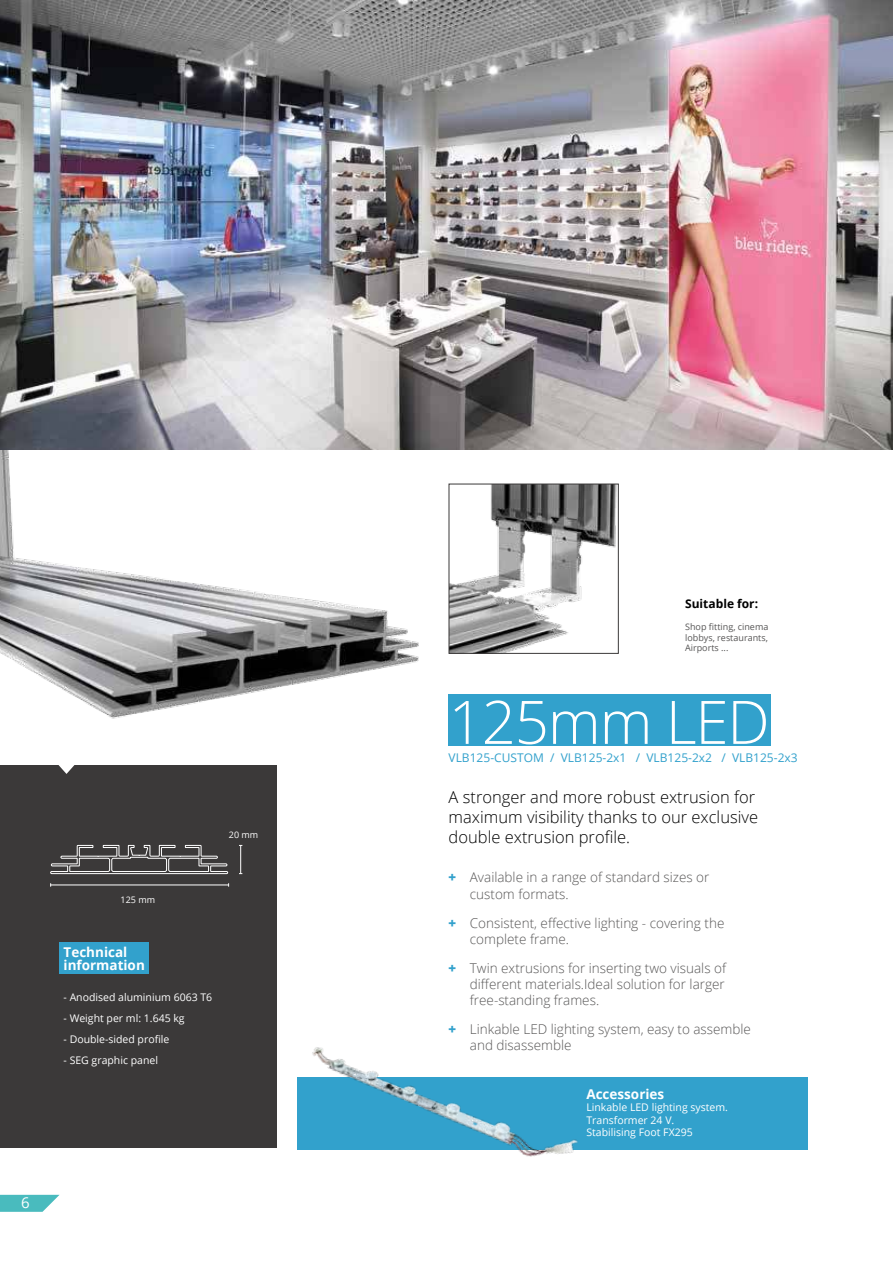
<style>
.page{position:relative;width:893px;height:1263px;background:#fff}
.page>*{position:absolute;margin:0;border:0;box-sizing:border-box;transform-origin:0 0}
.t1{font:300 60px "Open Sans";letter-spacing:-.02em;color:#fff}
.t2{font:300 16.5px/19.8px "Open Sans";color:#000}
.t3{font:15px "Open Sans";color:#fff}
.t4{font:300 13.5px/16.2px "Open Sans";color:#575656}
.t5{font:700 13.5px/13.5px "Open Sans";color:#fff}
.t6{font:12px "Open Sans";color:#32a1cc}
.t7{font:700 12px "Open Sans";color:#000}
.t8{font:10.5px/12.6px "Open Sans";color:#fff}
.t9{font:9px/10.8px "Open Sans";color:#575656;text-align:justify}
.t10{font:9px "Open Sans";color:#fff}
.s1{font-weight:800;color:#32a1cc}
</style>
<div class="page">
<svg style="left:0;top:1195px;width:60px;height:17px"></svg>
<img style="left:0;top:450px;width:419px;height:269px">
<div style="left:298px;top:1077px;width:510px;height:72px;background:#32a1cc"></div>
<div style="left:0;top:765px;width:276px;height:383px;background:#3b3939"></div>
<svg style="left:58px;top:765px;width:17px;height:9px"></svg>
<img style="left:0;top:0;width:893px;height:450px">
<img style="left:451px;top:486px;width:166px;height:166px">
<div style="left:449px;top:484px;width:170px;height:170px;border:1px solid #3b3939"></div>
<div style="left:449px;top:694px;width:322px;height:51px;background:#32a1cc"></div>
<img style="left:297px;top:1047px;width:293px;height:110px">
<div style="left:59px;top:942px;width:90px;height:32px;background:#32a1cc"></div>
<hr style="left:51px;top:884px;width:178px;height:1px;background:#fff">
<svg style="left:239px;top:845px;width:3px;height:29px"></svg>
<svg style="left:50px;top:845px;width:179px;height:30px"></svg>
<p class="t10" style="left:229px;top:831px;width:31px">20 mm</p>
<p class="t10" style="left:121px;top:896px;width:36px">125 mm</p>
<p class="t5" style="left:64px;top:945px;width:83px">Technical information</p>
<p class="t8" style="left:64px;top:992px;width:150px">- Anodised aluminium 6063 T6</p>
<p class="t8" style="left:64px;top:1013px;width:123px">- Weight per ml: 1.645 kg</p>
<p class="t8" style="left:64px;top:1032px;width:107px">- Double-sided profile</p>
<p class="t8" style="left:64px;top:1055px;width:96px">- SEG graphic panel</p>
<p class="t3" style="left:21px;top:1196px;width:10px">6</p>
<p class="t7" style="left:685px;top:595px;width:75px">Suitable for:</p>
<p class="t9" style="left:685px;top:621px;width:85px">Shop fitting, cinema lobbys, restaurants, Airports ...</p>
<h1 class="t1" style="left:449px;top:698px;width:322px">125mm LED</h1>
<p class="t6" style="left:449px;top:752px;width:351px">VLB125-CUSTOM / VLB125-2x1 / VLB125-2x2 / VLB125-2x3</p>
<p class="t2" style="left:449px;top:789px;width:311px">A stronger and more robust extrusion for maximum visibility thanks to our exclusive double extrusion profile.</p>
<p class="t4" style="left:470px;top:871px;width:241px;text-indent:-21px"><span class="s1">+</span> Available in a range of standard sizes or custom formats.</p>
<p class="t4" style="left:470px;top:914px;width:256px;text-indent:-21px"><span class="s1">+</span> Consistent, effective lighting - covering the complete frame.</p>
<p class="t4" style="left:470px;top:961px;width:258px;text-align:justify;text-indent:-21px"><span class="s1">+</span> Twin extrusions for inserting two visuals of different materials.Ideal solution for larger free-standing frames.</p>
<p class="t4" style="left:470px;top:1021px;width:283px;text-indent:-21px"><span class="s1">+</span> Linkable LED lighting system, easy to assemble and disassemble</p>
<p class="t5" style="left:586px;top:1086px;width:79px">Accessories</p>
<p class="t8" style="left:586px;top:1102px;width:143px">Linkable LED lighting system.<br>Transformer 24 V.<br>Stabilising Foot FX295</p>
</div>
